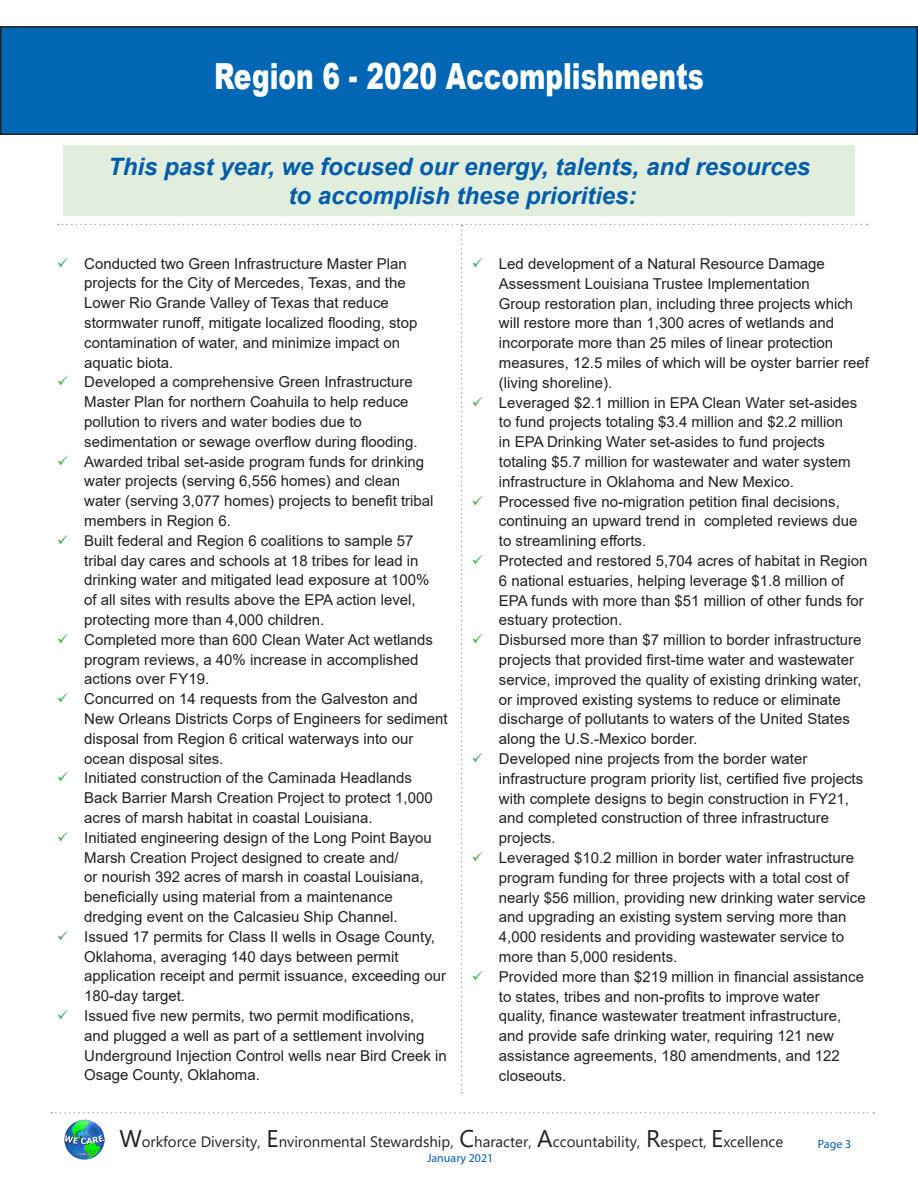
<style>
.page{position:relative;width:918px;height:1188px;background:#fff}
.page>*{position:absolute;margin:0;border:0;box-sizing:border-box;transform-origin:0 0}
.t1{font:900 36px "Arial";color:#fff;scale:.73 1}
.t2{font:italic 700 24px/28.8px "Arial";color:#015dab;text-align:center}
.t3{font:15px/19.8px "Arial";color:#231f20}
.t4{font:15px "Segoe UI";color:#231f20}
.t5{font:12px "Myriad Pro";color:#015dab}
.s1{font-size:24px}
</style>
<div class="page">
<div style="left:63px;top:146px;width:792px;height:70px;background:#e1eedd"></div>
<svg style="left:51px;top:1112px;width:823px;height:2px"></svg>
<img style="left:64px;top:1119px;width:41px;height:41px">
<div style="left:1px;top:27px;width:916px;height:107px;background:#0166b3"></div>
<div style="left:0;top:26px;width:918px;height:109px;border:2px solid #231f20"></div>
<p class="t1" style="left:214px;top:50px;width:673px">Region 6 - 2020 Accomplishments</p>
<p class="t2" style="left:108px;top:153px;width:704px">This past year, we focused our energy, talents, and resources to accomplish these priorities:</p>
<p class="t3" style="left:84px;top:253px;width:335px">Conducted two Green Infrastructure Master Plan projects for the City of Mercedes, Texas, and the Lower Rio Grande Valley of Texas that reduce stormwater runoff, mitigate localized flooding, stop contamination of water, and minimize impact on aquatic biota.</p>
<p class="t3" style="left:84px;top:372px;width:335px">Developed a comprehensive Green Infrastructure Master Plan for northern Coahuila to help reduce pollution to rivers and water bodies due to sedimentation or sewage overflow during flooding.</p>
<p class="t3" style="left:84px;top:451px;width:351px">Awarded tribal set-aside program funds for drinking water projects (serving 6,556 homes) and clean water (serving 3,077 homes) projects to benefit tribal members in Region 6.</p>
<p class="t3" style="left:84px;top:530px;width:347px">Built federal and Region 6 coalitions to sample 57 tribal day cares and schools at 18 tribes for lead in drinking water and mitigated lead exposure at 100% of all sites with results above the EPA action level, protecting more than 4,000 children.</p>
<p class="t3" style="left:84px;top:629px;width:350px">Completed more than 600 Clean Water Act wetlands program reviews, a 40% increase in accomplished actions over FY19.</p>
<p class="t3" style="left:84px;top:689px;width:365px">Concurred on 14 requests from the Galveston and New Orleans Districts Corps of Engineers for sediment disposal from Region 6 critical waterways into our ocean disposal sites.</p>
<p class="t3" style="left:84px;top:768px;width:350px">Initiated construction of the Caminada Headlands<br>Back Barrier Marsh Creation Project to protect 1,000 acres of marsh habitat in coastal Louisiana.</p>
<p class="t3" style="left:84px;top:827px;width:349px">Initiated engineering design of the Long Point Bayou Marsh Creation Project designed to create and/<br>or nourish 392 acres of marsh in coastal Louisiana, beneficially using material from a maintenance dredging event on the Calcasieu Ship Channel.</p>
<p class="t3" style="left:84px;top:926px;width:363px">Issued 17 permits for Class II wells in Osage County, Oklahoma, averaging 140 days between permit application receipt and permit issuance, exceeding our 180-day target.</p>
<p class="t3" style="left:84px;top:1006px;width:364px">Issued five new permits, two permit modifications,<br>and plugged a well as part of a settlement involving Underground Injection Control wells near Bird Creek in Osage County, Oklahoma.</p>
<p class="t3" style="left:499px;top:254px;width:372px">Led development of a Natural Resource Damage Assessment Louisiana Trustee Implementation<br>Group restoration plan, including three projects which will restore more than 1,300 acres of wetlands and incorporate more than 25 miles of linear protection measures, 12.5 miles of which will be oyster barrier reef (living shoreline).</p>
<p class="t3" style="left:499px;top:392px;width:360px">Leveraged $2.1 million in EPA Clean Water set-asides to fund projects totaling $3.4 million and $2.2 million in EPA Drinking Water set-asides to fund projects totaling $5.7 million for wastewater and water system infrastructure in Oklahoma and New Mexico.</p>
<p class="t3" style="left:499px;top:491px;width:360px">Processed five no-migration petition final decisions, continuing an upward trend in completed reviews due to streamlining efforts.</p>
<p class="t3" style="left:499px;top:551px;width:370px">Protected and restored 5,704 acres of habitat in Region 6 national estuaries, helping leverage $1.8 million of EPA funds with more than $51 million of other funds for estuary protection.</p>
<p class="t3" style="left:499px;top:630px;width:364px">Disbursed more than $7 million to border infrastructure projects that provided first-time water and wastewater service, improved the quality of existing drinking water, or improved existing systems to reduce or eliminate discharge of pollutants to waters of the United States along the U.S.-Mexico border.</p>
<p class="t3" style="left:499px;top:749px;width:366px">Developed nine projects from the border water infrastructure program priority list, certified five projects with complete designs to begin construction in FY21, and completed construction of three infrastructure projects.</p>
<p class="t3" style="left:499px;top:848px;width:368px">Leveraged $10.2 million in border water infrastructure program funding for three projects with a total cost of nearly $56 million, providing new drinking water service and upgrading an existing system serving more than 4,000 residents and providing wastewater service to more than 5,000 residents.</p>
<p class="t3" style="left:499px;top:966px;width:367px">Provided more than $219 million in financial assistance to states, tribes and non-profits to improve water quality, finance wastewater treatment infrastructure, and provide safe drinking water, requiring 121 new assistance agreements, 180 amendments, and 122 closeouts.</p>
<p class="t4" style="left:119px;top:1127px;width:666px"><span class="s1">W</span>orkforce Diversity, <span class="s1">E</span>nvironmental Stewardship, <span class="s1">C</span>haracter, <span class="s1">A</span>ccountability, <span class="s1">R</span>espect, <span class="s1">E</span>xcellence</p>
<p class="t5" style="left:427px;top:1150px;width:68px">January 2021</p>
<p class="t5" style="left:818px;top:1136px;width:35px">Page 3</p>
</div>
